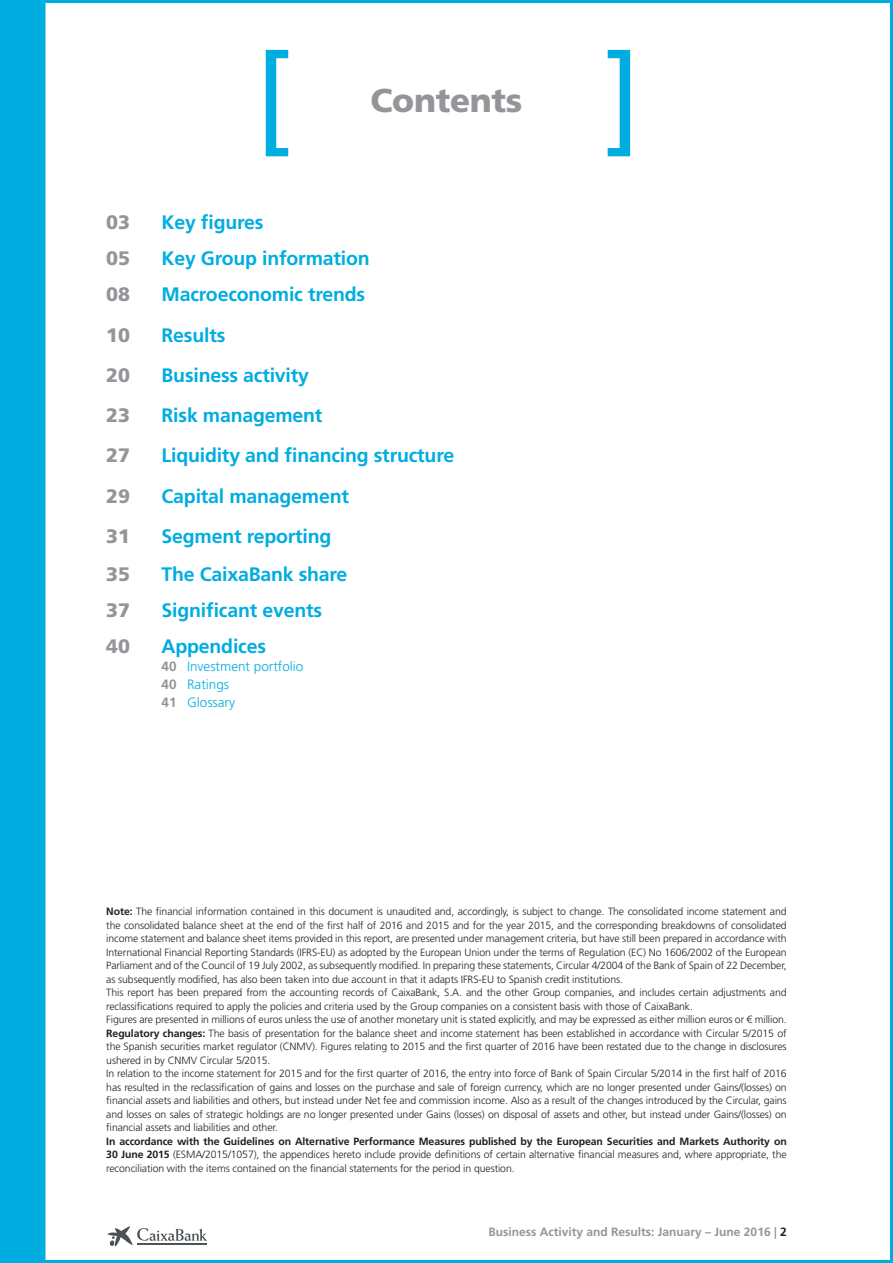
<style>
.page{position:relative;width:893px;height:1263px;background:#fff}
.page>*{position:absolute;margin:0;border:0;box-sizing:border-box;transform-origin:0 0}
.t1{font:118.8px "Frutiger LT Std";color:#00ade0}
.t2{font:900 33px "Frutiger LT Std";letter-spacing:-.01em;color:#939598}
.t3{font:700 19.5px "Frutiger LT Std";letter-spacing:-.01em;color:#00ade0}
.t4{font:900 19.5px "Frutiger LT Std";letter-spacing:-.01em;color:#939598}
.t5{font:300 13.5px/18px "Frutiger LT Std";color:#00ade0}
.t6{font:700 12px "Frutiger LT Std";color:#939598}
.t7{font:300 10.5px/13.5px "Frutiger LT Std";letter-spacing:-.01em;color:#231f20}
.s1{font-weight:700;color:#939598}
.s2{font-weight:700}
.s3{color:#231f20}
</style>
<div class="page">
<div style="left:0;top:0;width:44px;height:1263px;background:#00ade0"></div>
<svg style="left:108px;top:1226px;width:99px;height:20px"></svg>
<hr style="left:137px;top:1244px;width:70px;height:1px;background:#4d5256">
<p class="t1" style="left:254px;top:29px;width:41px">[</p>
<p class="t2" style="left:371px;top:80px;width:153px">Contents</p>
<p class="t4" style="left:106px;top:211px;width:25px">03</p>
<p class="t3" style="left:162px;top:211px;width:103px">Key figures</p>
<p class="t4" style="left:106px;top:247px;width:25px">05</p>
<p class="t3" style="left:162px;top:247px;width:210px">Key Group information</p>
<p class="t4" style="left:106px;top:283px;width:25px">08</p>
<p class="t3" style="left:162px;top:283px;width:205px">Macroeconomic trends</p>
<p class="t4" style="left:106px;top:323px;width:25px">10</p>
<p class="t3" style="left:162px;top:323px;width:65px">Results</p>
<p class="t4" style="left:106px;top:363px;width:25px">20</p>
<p class="t3" style="left:162px;top:364px;width:149px">Business activity</p>
<p class="t4" style="left:106px;top:403px;width:25px">23</p>
<p class="t3" style="left:162px;top:404px;width:162px">Risk management</p>
<p class="t4" style="left:106px;top:444px;width:25px">27</p>
<p class="t3" style="left:162px;top:444px;width:294px">Liquidity and financing structure</p>
<p class="t4" style="left:106px;top:484px;width:25px">29</p>
<p class="t3" style="left:162px;top:484px;width:189px">Capital management</p>
<p class="t4" style="left:106px;top:524px;width:25px">31</p>
<p class="t3" style="left:162px;top:525px;width:171px">Segment reporting</p>
<p class="t4" style="left:106px;top:562px;width:25px">35</p>
<p class="t3" style="left:162px;top:563px;width:187px">The CaixaBank share</p>
<p class="t4" style="left:106px;top:598px;width:25px">37</p>
<p class="t3" style="left:162px;top:599px;width:162px">Significant events</p>
<p class="t4" style="left:106px;top:634px;width:25px">40</p>
<p class="t3" style="left:162px;top:635px;width:106px">Appendices</p>
<p class="t5" style="left:162px;top:657px;width:143px"><span class="s1">40</span> Investment portfolio<br><span class="s1">40</span> Ratings<br><span class="s1">41</span> Glossary</p>
<p class="t7" style="left:106px;top:905px;width:682px"><span class="s2">Note:</span> The financial information contained in this document is unaudited and, accordingly, is subject to change. The consolidated income statement and the consolidated balance sheet at the end of the first half of 2016 and 2015 and for the year 2015, and the corresponding breakdowns of consolidated income statement and balance sheet items provided in this report, are presented under management criteria, but have still been prepared in accordance with International Financial Reporting Standards (IFRS-EU) as adopted by the European Union under the terms of Regulation (EC) No 1606/2002 of the European Parliament and of the Council of 19 July 2002, as subsequently modified. In preparing these statements, Circular 4/2004 of the Bank of Spain of 22 December, as subsequently modified, has also been taken into due account in that it adapts IFRS-EU to Spanish credit institutions.<br>This report has been prepared from the accounting records of CaixaBank, S.A. and the other Group companies, and includes certain adjustments and reclassifications required to apply the policies and criteria used by the Group companies on a consistent basis with those of CaixaBank.<br>Figures are presented in millions of euros unless the use of another monetary unit is stated explicitly, and may be expressed as either million euros or € million.<br><span class="s2">Regulatory changes:</span> The basis of presentation for the balance sheet and income statement has been established in accordance with Circular 5/2015 of the Spanish securities market regulator (CNMV). Figures relating to 2015 and the first quarter of 2016 have been restated due to the change in disclosures ushered in by CNMV Circular 5/2015.<br>In relation to the income statement for 2015 and for the first quarter of 2016, the entry into force of Bank of Spain Circular 5/2014 in the first half of 2016 has resulted in the reclassification of gains and losses on the purchase and sale of foreign currency, which are no longer presented under Gains/(losses) on financial assets and liabilities and others, but instead under Net fee and commission income. Also as a result of the changes introduced by the Circular, gains and losses on sales of strategic holdings are no longer presented under Gains (losses) on disposal of assets and other, but instead under Gains/(losses) on financial assets and liabilities and other.<br><span class="s2">In accordance with the Guidelines on Alternative Performance Measures published by the European Securities and Markets Authority on 30 June 2015</span> (ESMA/2015/1057), the appendices hereto include provide definitions of certain alternative financial measures and, where appropriate, the reconciliation with the items contained on the financial statements for the period in question.</p>
<p class="t6" style="left:489px;top:1224px;width:300px">Business Activity and Results: January – June 2016 | <span class="s3">2</span></p>
</div>
